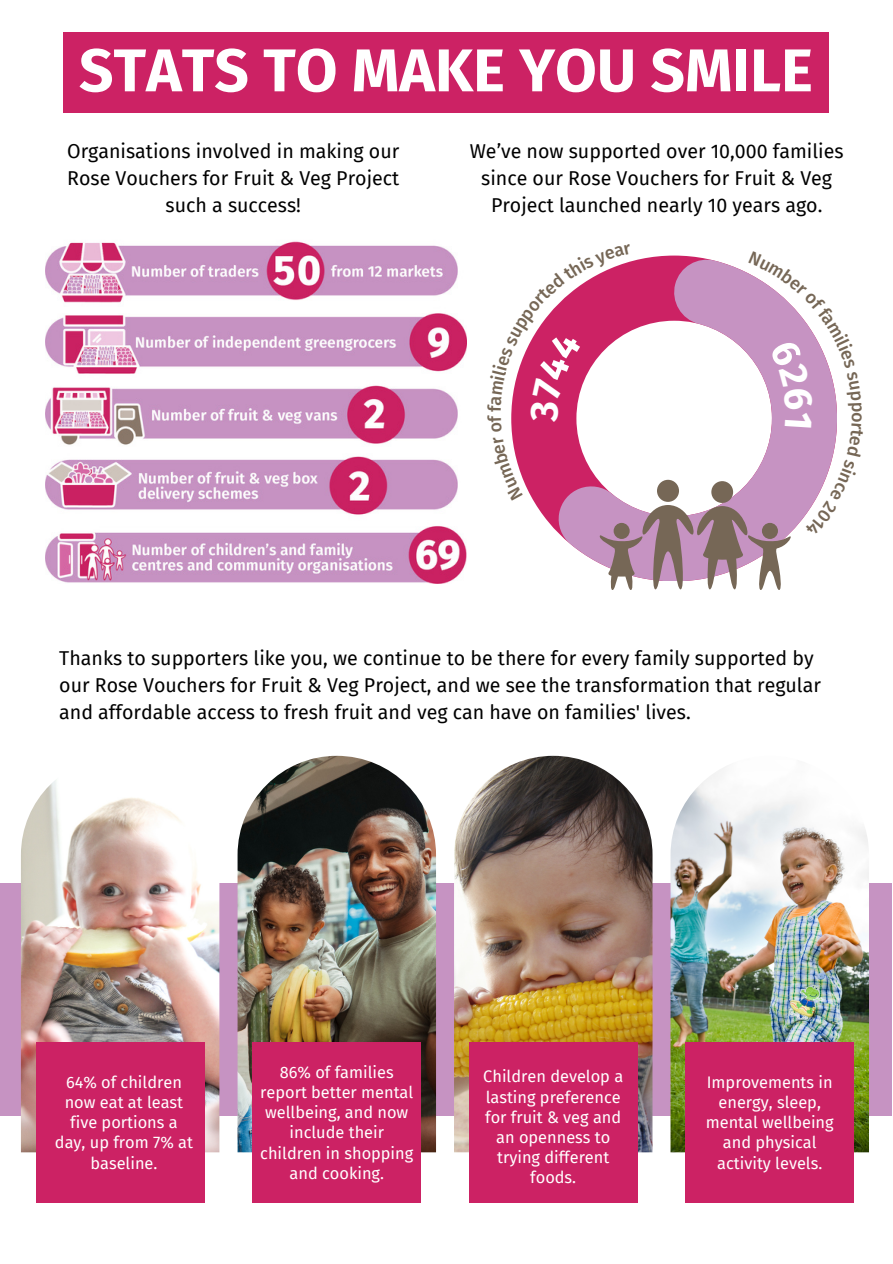
<style>
.page{position:relative;width:893px;height:1264px;background:#fff}
.page>*{position:absolute;margin:0;border:0;box-sizing:border-box;transform-origin:0 0}
.t1{font:700 60.3px "Fira Sans";color:#fff}
.t2{font:19.65px/27px "Fira Sans";color:#000;text-align:center}
.t3{font:16.35px/20.2px "Fira Sans";color:#fff;text-align:center}
</style>
<div class="page">
<div style="left:0;top:883px;width:892px;height:232px;background:#c693c2"></div>
<img style="left:21px;top:780px;width:198px;height:372px">
<img style="left:454px;top:755px;width:198px;height:397px">
<img style="left:237px;top:755px;width:199px;height:397px">
<img style="left:670px;top:767px;width:198px;height:385px">
<div style="left:36px;top:1042px;width:169px;height:160px;background:#cc2264"></div>
<div style="left:252px;top:1042px;width:169px;height:160px;background:#cc2264"></div>
<div style="left:469px;top:1042px;width:168px;height:160px;background:#cc2264"></div>
<div style="left:685px;top:1042px;width:169px;height:160px;background:#cc2264"></div>
<div style="left:63px;top:32px;width:766px;height:80px;background:#cc2264"></div>
<img style="left:45px;top:241px;width:421px;height:342px">
<svg style="left:511px;top:255px;width:326px;height:335px"></svg>
<p class="t1" style="left:79px;top:35px;width:735px">STATS TO MAKE YOU SMILE</p>
<p class="t2" style="left:67px;top:137px;width:334px">Organisations involved in making our<br>Rose Vouchers for Fruit &amp; Veg Project such a success!</p>
<p class="t2" style="left:470px;top:137px;width:375px">We’ve now supported over 10,000 families since our Rose Vouchers for Fruit &amp; Veg<br>Project launched nearly 10 years ago.</p>
<p class="t2" style="left:59px;top:644px;width:763px;text-align:left">Thanks to supporters like you, we continue to be there for every family supported by our Rose Vouchers for Fruit &amp; Veg Project, and we see the transformation that regular and affordable access to fresh fruit and veg can have on families' lives.</p>
<p class="t3" style="left:260px;top:1061px;width:154px">86% of families report better mental wellbeing, and now include their children in shopping and cooking.</p>
<p class="t3" style="left:55px;top:1072px;width:139px">64% of children now eat at least five portions a day, up from 7% at baseline.</p>
<p class="t3" style="left:483px;top:1066px;width:141px">Children develop a lasting preference for fruit &amp; veg and an openness to trying different foods.</p>
<p class="t3" style="left:705px;top:1072px;width:129px">Improvements in energy, sleep, mental wellbeing and physical activity levels.</p>
</div>
